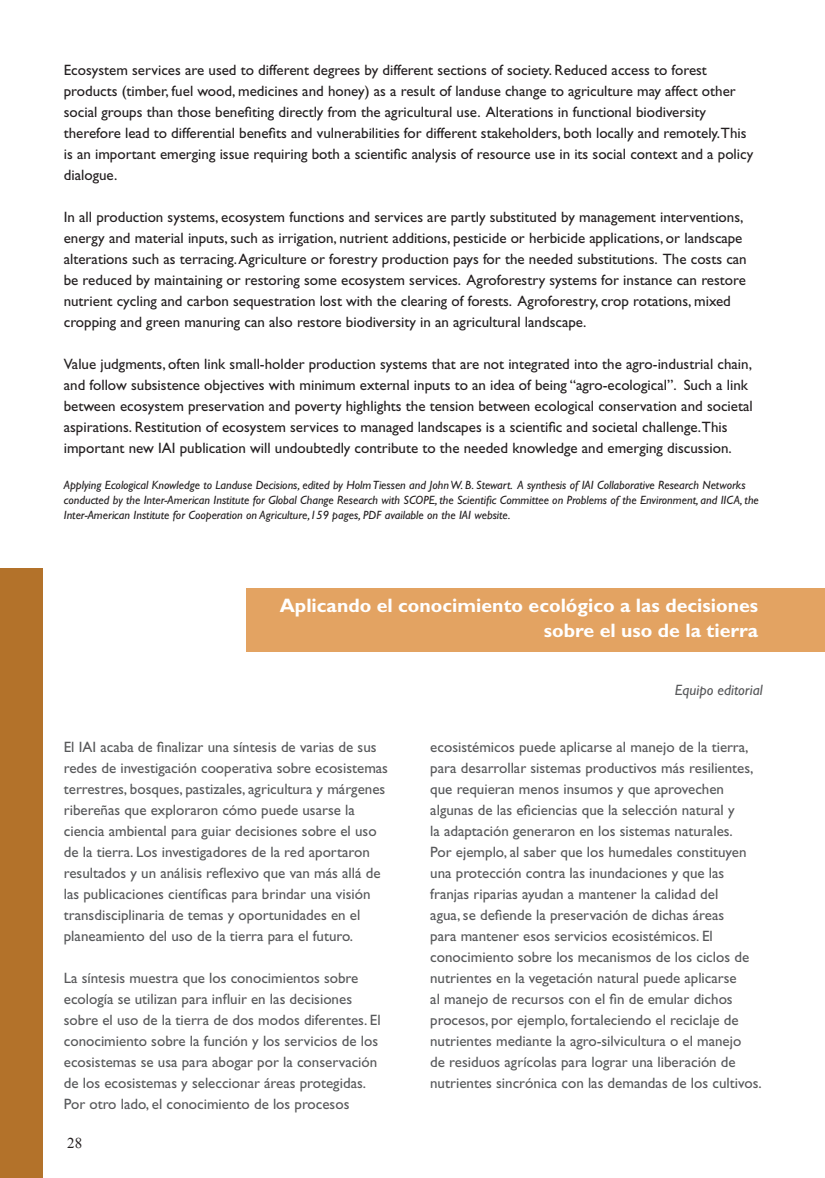
<style>
.page{position:relative;width:825px;height:1178px;background:#fff}
.page>*{position:absolute;margin:0;border:0;box-sizing:border-box;transform-origin:0 0}
.t1{font:700 19.5px/25.5px "Gill Sans";color:#fff;text-align:right}
.t2{font:15px/21px "Gill Sans";color:#231f20}
.t3{font:15px/21px "Gill Sans";color:#57585a}
.t4{font:italic 15px "Gill Sans";color:#57585a}
.t5{font:15px "Times New Roman";color:#231f20}
.t6{font:italic 12px/15px "Gill Sans";color:#231f20}
</style>
<div class="page">
<div style="left:0;top:568px;width:43px;height:610px;background:#b3722a"></div>
<div style="left:247px;top:588px;width:578px;height:64px;background:#e3a362"></div>
<p class="t2" style="left:64px;top:60px;width:691px">Ecosystem services are used to different degrees by different sections of society. Reduced access to forest products (timber, fuel wood, medicines and honey) as a result of landuse change to agriculture may affect other social groups than those benefiting directly from the agricultural use. Alterations in functional biodiversity therefore lead to differential benefits and vulnerabilities for different stakeholders, both locally and remotely.This is an important emerging issue requiring both a scientific analysis of resource use in its social context and a policy dialogue.</p>
<p class="t2" style="left:64px;top:207px;width:684px">In all production systems, ecosystem functions and services are partly substituted by management interventions, energy and material inputs, such as irrigation, nutrient additions, pesticide or herbicide applications, or landscape alterations such as terracing. Agriculture or forestry production pays for the needed substitutions. The costs can be reduced by maintaining or restoring some ecosystem services. Agroforestry systems for instance can restore nutrient cycling and carbon sequestration lost with the clearing of forests. Agroforestry, crop rotations, mixed cropping and green manuring can also restore biodiversity in an agricultural landscape.</p>
<p class="t2" style="left:64px;top:354px;width:690px">Value judgments, often link small-holder production systems that are not integrated into the agro-industrial chain, and follow subsistence objectives with minimum external inputs to an idea of being “agro-ecological”. Such a link between ecosystem preservation and poverty highlights the tension between ecological conservation and societal aspirations. Restitution of ecosystem services to managed landscapes is a scientific and societal challenge.This important new IAI publication will undoubtedly contribute to the needed knowledge and emerging discussion.</p>
<p class="t6" style="left:64px;top:478px;width:697px">Applying Ecological Knowledge to Landuse Decisions, edited by Holm Tiessen and John W. B. Stewart. A synthesis of IAI Collaborative Research Networks conducted by the Inter-American Institute for Global Change Research with SCOPE, the Scientific Committee on Problems of the Environment, and IICA, the<br>Inter-American Institute for Cooperation on Agriculture,159 pages, PDF available on the IAI website.</p>
<h1 class="t1" style="left:280px;top:592px;width:480px">Aplicando el conocimiento ecológico a las decisiones sobre el uso de la tierra</h1>
<p class="t3" style="left:64px;top:737px;width:326px">El IAI acaba de finalizar una síntesis de varias de sus redes de investigación cooperativa sobre ecosistemas terrestres, bosques, pastizales, agricultura y márgenes ribereñas que exploraron cómo puede usarse la ciencia ambiental para guiar decisiones sobre el uso de la tierra. Los investigadores de la red aportaron resultados y un análisis reflexivo que van más allá de las publicaciones científicas para brindar una visión transdisciplinaria de temas y oportunidades en el planeamiento del uso de la tierra para el futuro.</p>
<p class="t3" style="left:64px;top:968px;width:318px">La síntesis muestra que los conocimientos sobre ecología se utilizan para influir en las decisiones sobre el uso de la tierra de dos modos diferentes. El conocimiento sobre la función y los servicios de los ecosistemas se usa para abogar por la conservación de los ecosistemas y seleccionar áreas protegidas.<br>Por otro lado, el conocimiento de los procesos</p>
<p class="t5" style="left:67px;top:1134px;width:8px">28</p>
<p class="t4" style="left:675px;top:682px;width:89px">Equipo editorial</p>
<p class="t3" style="left:430px;top:737px;width:333px">ecosistémicos puede aplicarse al manejo de la tierra, para desarrollar sistemas productivos más resilientes, que requieran menos insumos y que aprovechen algunas de las eficiencias que la selección natural y<br>la adaptación generaron en los sistemas naturales.<br>Por ejemplo, al saber que los humedales constituyen una protección contra las inundaciones y que las franjas riparias ayudan a mantener la calidad del<br>agua, se defiende la preservación de dichas áreas<br>para mantener esos servicios ecosistémicos. El conocimiento sobre los mecanismos de los ciclos de nutrientes en la vegetación natural puede aplicarse<br>al manejo de recursos con el fin de emular dichos procesos, por ejemplo, fortaleciendo el reciclaje de nutrientes mediante la agro-silvicultura o el manejo<br>de residuos agrícolas para lograr una liberación de nutrientes sincrónica con las demandas de los cultivos.</p>
</div>
